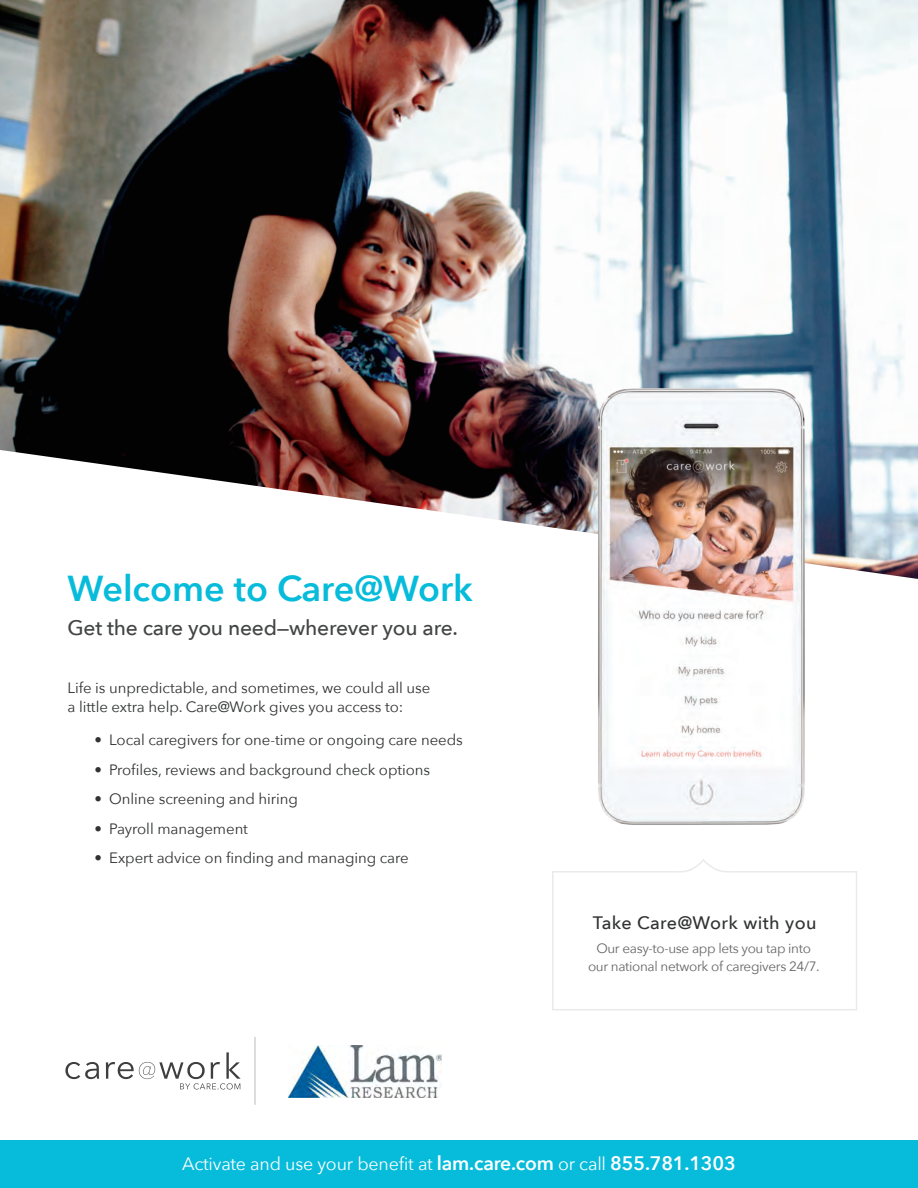
<style>
.page{position:relative;width:918px;height:1188px;background:#fff}
.page>*{position:absolute;margin:0;border:0;box-sizing:border-box;transform-origin:0 0}
.t1{font:600 36px "Avenir Next";color:#07bbda}
.t2{font:500 21px "Avenir Next";letter-spacing:-.01em;color:#434444}
.t3{font:18px "Avenir Next";letter-spacing:-.01em;color:#fff}
.t4{font:500 18px "Avenir Next";letter-spacing:.025em;color:#313232}
.t5{font:15px/19.5px "Avenir Next";letter-spacing:-.005em;color:#313232}
.t6{font:13.5px/18px "Avenir Next";letter-spacing:-.025em;color:#666;text-align:center}
.s1{font-weight:600;font-size:19.5px}
</style>
<div class="page">
<img style="left:0;top:0;width:918px;height:450px">
<svg style="left:1px;top:450px;width:917px;height:129px"></svg>
<img style="left:518px;top:327px;width:367px;height:533px">
<hr style="left:255px;top:1037px;width:1px;height:68px;background:#babbba">
<img style="left:289px;top:1045px;width:152px;height:52px">
<div style="left:0;top:1140px;width:918px;height:48px;background:#07bbda"></div>
<svg style="left:552px;top:860px;width:305px;height:150px"></svg>
<svg style="left:65px;top:1062px;width:34px;height:17px"></svg>
<svg style="left:106px;top:1052px;width:135px;height:38px"></svg>
<p class="t1" style="left:68px;top:558px;width:407px">Welcome to Care@Work</p>
<p class="t2" style="left:68px;top:610px;width:392px">Get the care you need—wherever you are.</p>
<p class="t5" style="left:68px;top:677px;width:364px">Life is unpredictable, and sometimes, we could all use a little extra help. Care@Work gives you access to:</p>
<p class="t5" style="left:94px;top:730px;width:370px">• Local caregivers for one-time or ongoing care needs</p>
<p class="t5" style="left:94px;top:759px;width:337px">• Profiles, reviews and background check options</p>
<p class="t5" style="left:94px;top:789px;width:205px">• Online screening and hiring</p>
<p class="t5" style="left:94px;top:818px;width:155px">• Payroll management</p>
<p class="t5" style="left:94px;top:848px;width:316px">• Expert advice on finding and managing care</p>
<p class="t4" style="left:593px;top:907px;width:225px">Take Care@Work with you</p>
<p class="t6" style="left:588px;top:938px;width:233px">Our easy-to-use app lets you tap into our national network of caregivers 24/7.</p>
<p class="t3" style="left:182px;top:1149px;width:555px">Activate and use your benefit at <span class="s1">lam.care.com</span> or call <span class="s1">855.781.1303</span></p>
</div>
